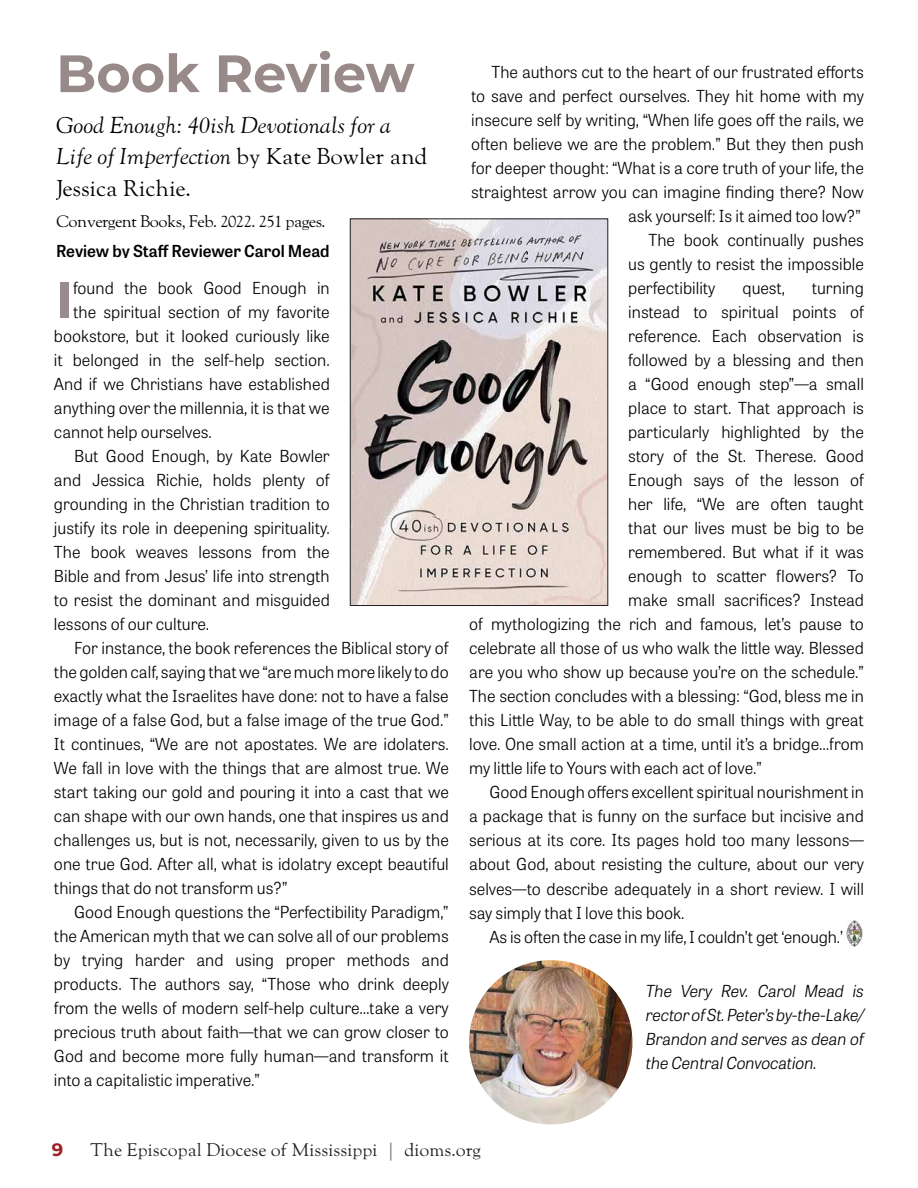
<style>
.page{position:relative;width:918px;height:1188px;background:#fff}
.page>*{position:absolute;margin:0;border:0;box-sizing:border-box;transform-origin:0 0}
.t1{font:700 52.5px "Montserrat";color:#998a8a}
.t2{font:700 50.85px "Montserrat";color:#998a8d}
.t3{font:italic 22.5px/31.5px "LTC Goudy Oldstyle Pro";color:#000}
.t4{font:18px "LTC Goudy Oldstyle Pro";color:#231f20}
.t5{font:700 18px "Montserrat";color:#9f1f22}
.t6{font:300 16.5px "Tablet Gothic";color:#000}
.t7{font:italic 300 16.5px/24px "Tablet Gothic";letter-spacing:-.01em;color:#000;text-align:justify}
.t8{font:16.5px "LTC Goudy Oldstyle Pro";letter-spacing:-.03em;color:#000}
.t9{font:600 16.5px "Tablet Gothic";letter-spacing:-.005em;color:#000}
.s1{font-style:normal}
</style>
<div class="page">
<img style="left:846px;top:921px;width:17px;height:25px">
<img style="left:352px;top:221px;width:254px;height:383px">
<div style="left:350px;top:219px;width:258px;height:387px;border:1px solid #231f20"></div>
<img style="left:469px;top:960px;width:163px;height:164px;border-radius:82px">
<h1 class="t1" style="left:56px;top:36px;width:360px">Book Review</h1>
<h3 class="t3" style="left:56px;top:109px;width:373px">Good Enough: 40ish Devotionals for a<br>Life of Imperfection <span class="s1">by Kate Bowler and<br>Jessica Richie.</span></h3>
<p class="t8" style="left:56px;top:212px;width:271px">Convergent Books, Feb. 2022. 251 pages.</p>
<p class="t9" style="left:56px;top:240px;width:275px">Review by Staff Reviewer Carol Mead</p>
<h2 class="t2" style="left:57px;top:263px;width:18px">I</h2>
<p class="t6" style="left:73px;top:277px;width:258px">found the book Good Enough in</p>
<p class="t6" style="left:73px;top:301px;width:258px">the spiritual section of my favorite</p>
<p class="t6" style="left:54px;top:325px;width:277px">bookstore, but it looked curiously like</p>
<p class="t6" style="left:54px;top:349px;width:277px">it belonged in the self-help section.</p>
<p class="t6" style="left:54px;top:373px;width:277px">And if we Christians have established</p>
<p class="t6" style="left:54px;top:397px;width:277px">anything over the millennia, it is that we</p>
<p class="t6" style="left:54px;top:421px;width:159px">cannot help ourselves.</p>
<p class="t6" style="left:74px;top:445px;width:257px">But Good Enough, by Kate Bowler</p>
<p class="t6" style="left:54px;top:469px;width:277px">and Jessica Richie, holds plenty of</p>
<p class="t6" style="left:54px;top:493px;width:277px">grounding in the Christian tradition to</p>
<p class="t6" style="left:54px;top:517px;width:277px">justify its role in deepening spirituality.</p>
<p class="t6" style="left:54px;top:541px;width:277px">The book weaves lessons from the</p>
<p class="t6" style="left:54px;top:565px;width:277px">Bible and from Jesus’ life into strength</p>
<p class="t6" style="left:54px;top:589px;width:277px">to resist the dominant and misguided</p>
<p class="t6" style="left:54px;top:613px;width:157px">lessons of our culture.</p>
<p class="t6" style="left:74px;top:637px;width:376px">For instance, the book references the Biblical story of</p>
<p class="t6" style="left:54px;top:661px;width:396px">the golden calf, saying that we “are much more likely to do</p>
<p class="t6" style="left:54px;top:685px;width:396px">exactly what the Israelites have done: not to have a false</p>
<p class="t6" style="left:54px;top:709px;width:396px">image of a false God, but a false image of the true God.”</p>
<p class="t6" style="left:54px;top:733px;width:396px">It continues, “We are not apostates. We are idolaters.</p>
<p class="t6" style="left:54px;top:757px;width:396px">We fall in love with the things that are almost true. We</p>
<p class="t6" style="left:54px;top:781px;width:396px">start taking our gold and pouring it into a cast that we</p>
<p class="t6" style="left:54px;top:805px;width:396px">can shape with our own hands, one that inspires us and</p>
<p class="t6" style="left:54px;top:829px;width:396px">challenges us, but is not, necessarily, given to us by the</p>
<p class="t6" style="left:54px;top:853px;width:396px">one true God. After all, what is idolatry except beautiful</p>
<p class="t6" style="left:54px;top:877px;width:235px">things that do not transform us?”</p>
<p class="t6" style="left:74px;top:901px;width:376px">Good Enough questions the “Perfectibility Paradigm,”</p>
<p class="t6" style="left:54px;top:925px;width:396px">the American myth that we can solve all of our problems</p>
<p class="t6" style="left:54px;top:949px;width:396px">by trying harder and using proper methods and</p>
<p class="t6" style="left:54px;top:973px;width:396px">products. The authors say, “Those who drink deeply</p>
<p class="t6" style="left:54px;top:997px;width:396px">from the wells of modern self-help culture…take a very</p>
<p class="t6" style="left:54px;top:1021px;width:396px">precious truth about faith—that we can grow closer to</p>
<p class="t6" style="left:54px;top:1045px;width:396px">God and become more fully human—and transform it</p>
<p class="t6" style="left:54px;top:1069px;width:208px">into a capitalistic imperative.”</p>
<p class="t6" style="left:492px;top:61px;width:374px">The authors cut to the heart of our frustrated efforts</p>
<p class="t6" style="left:471px;top:85px;width:394px">to save and perfect ourselves. They hit home with my</p>
<p class="t6" style="left:471px;top:109px;width:394px">insecure self by writing, “When life goes off the rails, we</p>
<p class="t6" style="left:471px;top:133px;width:394px">often believe we are the problem.” But they then push</p>
<p class="t6" style="left:471px;top:157px;width:394px">for deeper thought: “What is a core truth of your life, the</p>
<p class="t6" style="left:471px;top:181px;width:394px">straightest arrow you can imagine finding there? Now</p>
<p class="t6" style="left:628px;top:205px;width:234px">ask yourself: Is it aimed too low?”</p>
<p class="t6" style="left:648px;top:229px;width:217px">The book continually pushes</p>
<p class="t6" style="left:628px;top:253px;width:237px">us gently to resist the impossible</p>
<p class="t6" style="left:628px;top:277px;width:89px">perfectibility</p>
<p class="t6" style="left:743px;top:277px;width:44px">quest,</p>
<p class="t6" style="left:812px;top:277px;width:54px">turning</p>
<p class="t6" style="left:628px;top:301px;width:237px">instead to spiritual points of</p>
<p class="t6" style="left:628px;top:325px;width:237px">reference. Each observation is</p>
<p class="t6" style="left:628px;top:349px;width:237px">followed by a blessing and then</p>
<p class="t6" style="left:628px;top:373px;width:237px">a “Good enough step”—a small</p>
<p class="t6" style="left:628px;top:397px;width:237px">place to start. That approach is</p>
<p class="t6" style="left:628px;top:421px;width:237px">particularly highlighted by the</p>
<p class="t6" style="left:628px;top:445px;width:237px">story of the St. Therese. Good</p>
<p class="t6" style="left:628px;top:469px;width:237px">Enough says of the lesson of</p>
<p class="t6" style="left:628px;top:493px;width:237px">her life, “We are often taught</p>
<p class="t6" style="left:628px;top:517px;width:237px">that our lives must be big to be</p>
<p class="t6" style="left:628px;top:541px;width:237px">remembered. But what if it was</p>
<p class="t6" style="left:628px;top:565px;width:237px">enough to scatter flowers? To</p>
<p class="t6" style="left:628px;top:589px;width:237px">make small sacrifices? Instead</p>
<p class="t6" style="left:469px;top:613px;width:396px">of mythologizing the rich and famous, let’s pause to</p>
<p class="t6" style="left:469px;top:637px;width:396px">celebrate all those of us who walk the little way. Blessed</p>
<p class="t6" style="left:469px;top:661px;width:396px">are you who show up because you’re on the schedule.”</p>
<p class="t6" style="left:469px;top:685px;width:396px">The section concludes with a blessing: “God, bless me in</p>
<p class="t6" style="left:469px;top:709px;width:396px">this Little Way, to be able to do small things with great</p>
<p class="t6" style="left:469px;top:733px;width:396px">love. One small action at a time, until it’s a bridge…from</p>
<p class="t6" style="left:469px;top:757px;width:294px">my little life to Yours with each act of love.”</p>
<p class="t6" style="left:489px;top:781px;width:376px">Good Enough offers excellent spiritual nourishment in</p>
<p class="t6" style="left:469px;top:805px;width:396px">a package that is funny on the surface but incisive and</p>
<p class="t6" style="left:469px;top:829px;width:396px">serious at its core. Its pages hold too many lessons—</p>
<p class="t6" style="left:469px;top:853px;width:396px">about God, about resisting the culture, about our very</p>
<p class="t6" style="left:469px;top:877px;width:396px">selves—to describe adequately in a short review. I will</p>
<p class="t6" style="left:469px;top:901px;width:217px">say simply that I love this book.</p>
<p class="t6" style="left:489px;top:925px;width:355px">As is often the case in my life, I couldn’t get ‘enough.’</p>
<p class="t7" style="left:646px;top:978px;width:220px">The Very Rev. Carol Mead is rector of St. Peter’s by-the-Lake/ Brandon and serves as dean of the Central Convocation.</p>
<p class="t5" style="left:52px;top:1137px;width:13px">9</p>
<p class="t4" style="left:90px;top:1140px;width:392px">The Episcopal Diocese of Mississippi | dioms.org</p>
</div>
